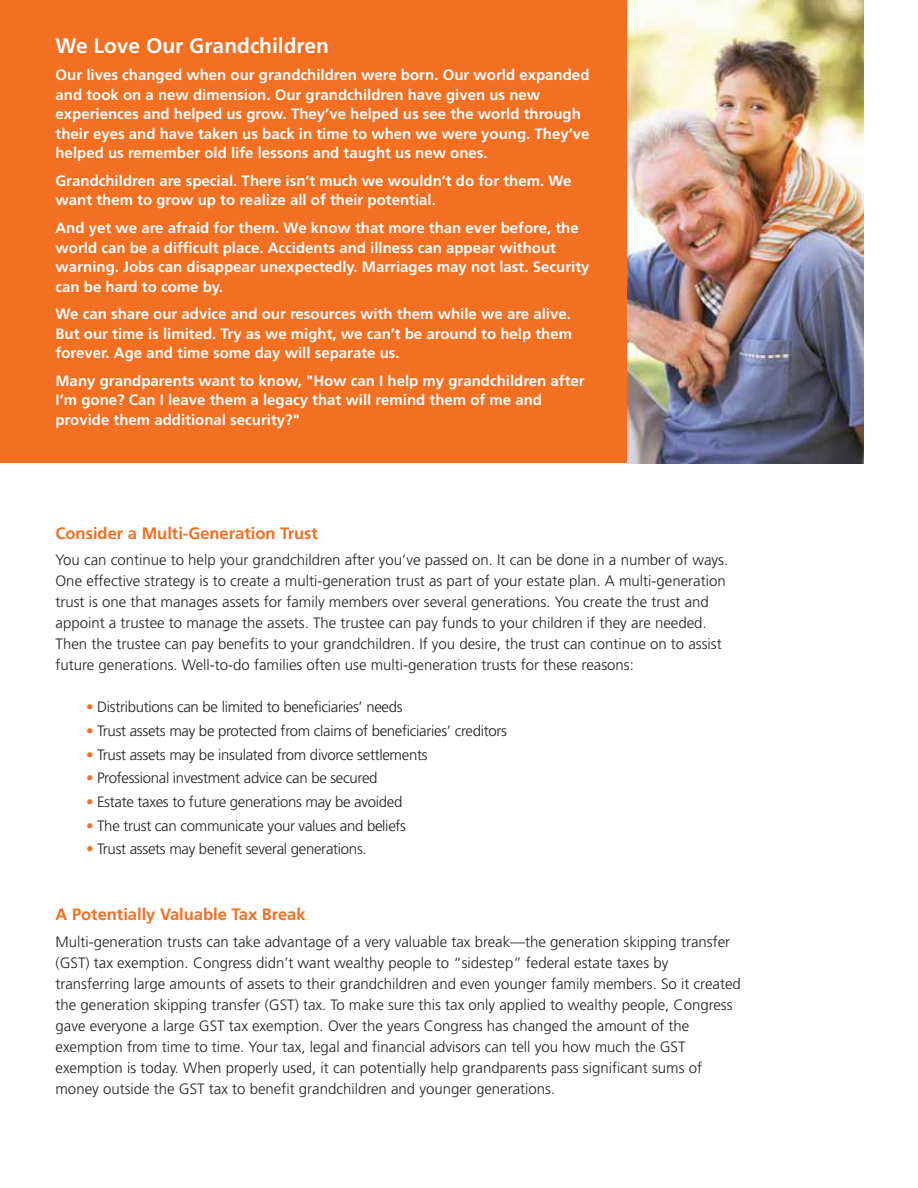
<style>
.page{position:relative;width:918px;height:1188px;background:#fff}
.page>*{position:absolute;margin:0;border:0;box-sizing:border-box;transform-origin:0 0}
.t1{font:700 21px "Frutiger LT Std";color:#fff}
.t2{font:700 16.5px "Frutiger LT Std";color:#f36f21}
.t3{font:300 15px/21px "Frutiger LT Std";color:#231f20}
.t4{font:700 15px/19.5px "Frutiger LT Std";color:#fff}
.t5{font:300 15px "Frutiger LT Std";letter-spacing:-.02em;color:#231f20}
.s1{color:#f36f21}
</style>
<div class="page">
<div style="left:0;top:0;width:630px;height:463px;background:#f36f21"></div>
<img style="left:628px;top:0;width:236px;height:464px">
<h1 class="t1" style="left:56px;top:37px;width:275px">We Love Our Grandchildren</h1>
<p class="t4" style="left:56px;top:67px;width:536px">Our lives changed when our grandchildren were born. Our world expanded and took on a new dimension. Our grandchildren have given us new experiences and helped us grow. They’ve helped us see the world through their eyes and have taken us back in time to when we were young. They’ve helped us remember old life lessons and taught us new ones.</p>
<p class="t4" style="left:56px;top:172px;width:517px">Grandchildren are special. There isn’t much we wouldn’t do for them. We want them to grow up to realize all of their potential.</p>
<p class="t4" style="left:56px;top:219px;width:536px">And yet we are afraid for them. We know that more than ever before, the world can be a difficult place. Accidents and illness can appear without warning. Jobs can disappear unexpectedly. Marriages may not last. Security can be hard to come by.</p>
<p class="t4" style="left:56px;top:305px;width:518px;text-align:justify">We can share our advice and our resources with them while we are alive.<br>But our time is limited. Try as we might, we can’t be around to help them forever. Age and time some day will separate us.</p>
<p class="t4" style="left:56px;top:372px;width:531px">Many grandparents want to know, "How can I help my grandchildren after<br>I’m gone? Can I leave them a legacy that will remind them of me and provide them additional security?"</p>
<p class="t2" style="left:56px;top:526px;width:264px">Consider a Multi-Generation Trust</p>
<p class="t3" style="left:56px;top:551px;width:674px">You can continue to help your grandchildren after you’ve passed on. It can be done in a number of ways.<br>One effective strategy is to create a multi-generation trust as part of your estate plan. A multi-generation trust is one that manages assets for family members over several generations. You create the trust and appoint a trustee to manage the assets. The trustee can pay funds to your children if they are needed.<br>Then the trustee can pay benefits to your grandchildren. If you desire, the trust can continue on to assist future generations. Well-to-do families often use multi-generation trusts for these reasons:</p>
<p class="t5" style="left:86px;top:701px;width:318px"><span class="s1">•</span> Distributions can be limited to beneficiaries’ needs</p>
<p class="t5" style="left:86px;top:725px;width:422px"><span class="s1">•</span> Trust assets may be protected from claims of beneficiaries’ creditors</p>
<p class="t5" style="left:86px;top:748px;width:343px"><span class="s1">•</span> Trust assets may be insulated from divorce settlements</p>
<p class="t5" style="left:86px;top:772px;width:293px"><span class="s1">•</span> Professional investment advice can be secured</p>
<p class="t5" style="left:86px;top:796px;width:318px"><span class="s1">•</span> Estate taxes to future generations may be avoided</p>
<p class="t5" style="left:86px;top:819px;width:322px"><span class="s1">•</span> The trust can communicate your values and beliefs</p>
<p class="t5" style="left:86px;top:843px;width:282px"><span class="s1">•</span> Trust assets may benefit several generations.</p>
<p class="t2" style="left:56px;top:908px;width:252px">A Potentially Valuable Tax Break</p>
<p class="t3" style="left:56px;top:932px;width:687px">Multi-generation trusts can take advantage of a very valuable tax break—the generation skipping transfer (GST) tax exemption. Congress didn’t want wealthy people to “sidestep” federal estate taxes by transferring large amounts of assets to their grandchildren and even younger family members. So it created the generation skipping transfer (GST) tax. To make sure this tax only applied to wealthy people, Congress gave everyone a large GST tax exemption. Over the years Congress has changed the amount of the exemption from time to time. Your tax, legal and financial advisors can tell you how much the GST exemption is today. When properly used, it can potentially help grandparents pass significant sums of money outside the GST tax to benefit grandchildren and younger generations.</p>
</div>
